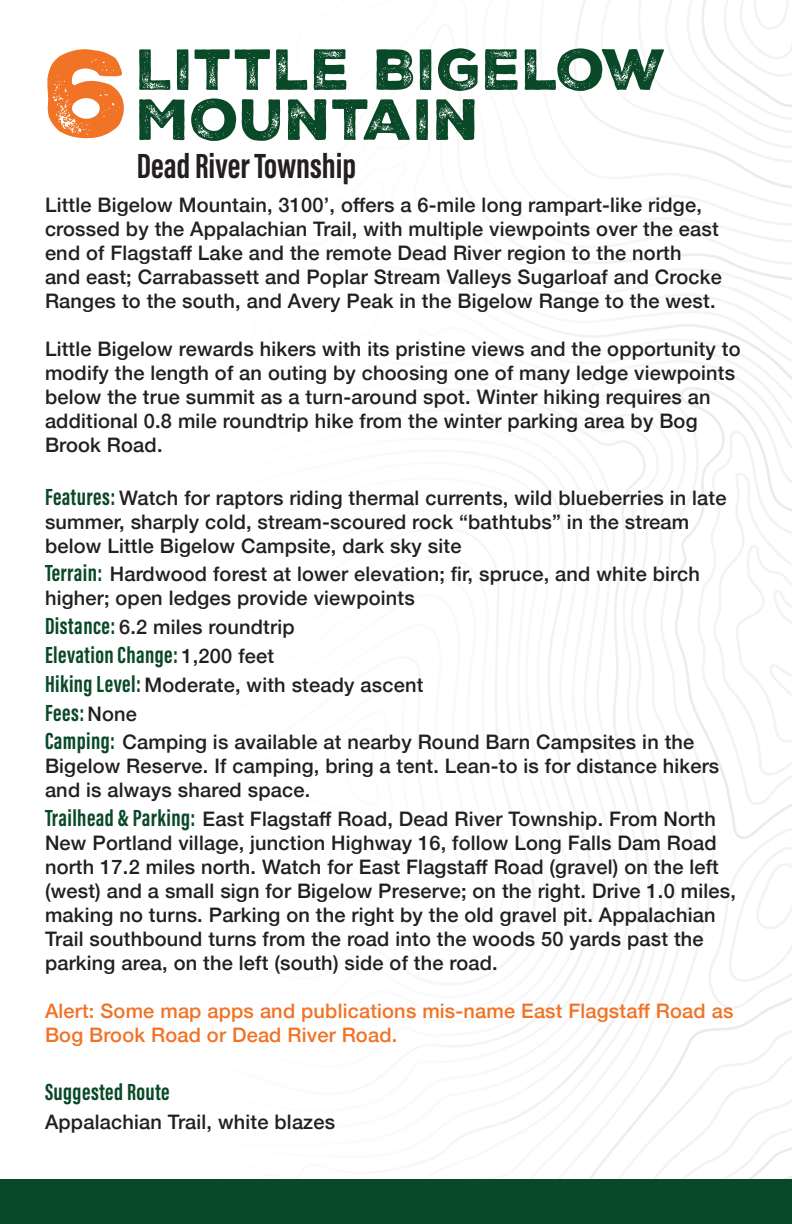
<style>
.page{position:relative;width:792px;height:1224px;background:#fff}
.page>*{position:absolute;margin:0;border:0;box-sizing:border-box;transform-origin:0 0}
.Nexu_Rust_Sans_Header{font:120px "Nexa Rust Sans Black 2";color:#f07326}
.Nexu_Rust_Sans_Header-2{font:56px/50px "Nexa Rust Sans Black 2";letter-spacing:.01em;color:#0a4928}
.Paragraph_Style_15{font:36px "Acumin Variable Concept";color:#231f20}
.Paragraph_Style_1{font:24px "Acumin Variable Concept";letter-spacing:.015em;color:#0a4928}
.Paragraph_Style_1-2{font:500 20px/24px "Helvetica Neue";letter-spacing:.01em;color:#231f20}
.t1{font:500 20px/24px "Helvetica Neue";letter-spacing:.01em;color:#f07326}
.s1{font-family:"Acumin Variable Concept";font-weight:400;font-size:24px;color:#0a4928}
.s2{font-family:"Helvetica Neue";font-weight:500;font-size:20px;color:#231f20}
</style>
<div class="page">
<svg style="left:521px;top:386px;width:271px;height:501px"></svg>
<svg style="left:555px;top:887px;width:153px;height:126px"></svg>
<svg style="left:555px;top:1013px;width:237px;height:78px"></svg>
<svg style="left:584px;top:1055px;width:208px;height:124px"></svg>
<svg style="left:697px;top:430px;width:95px;height:376px"></svg>
<svg style="left:474px;top:503px;width:81px;height:629px"></svg>
<svg style="left:574px;top:0;width:218px;height:233px"></svg>
<svg style="left:708px;top:823px;width:84px;height:190px"></svg>
<svg style="left:588px;top:0;width:204px;height:143px"></svg>
<div style="left:0;top:1179px;width:792px;height:45px;background:#0a4928"></div>
<p class="Nexu_Rust_Sans_Header-2" style="left:137px;top:45px;width:531px">LITTLE BIGELOW<br>MOUNTAIN</p>
<p class="Paragraph_Style_15" style="left:137px;top:141px;width:221px">Dead River Township</p>
<p class="Paragraph_Style_1-2" style="left:45px;top:191px;width:678px">Little Bigelow Mountain, 3100’, offers a 6-mile long rampart-like ridge, crossed by the Appalachian Trail, with multiple viewpoints over the east end of Flagstaff Lake and the remote Dead River region to the north<br>and east; Carrabassett and Poplar Stream Valleys Sugarloaf and Crocke Ranges to the south, and Avery Peak in the Bigelow Range to the west.</p>
<p class="Paragraph_Style_1-2" style="left:45px;top:335px;width:697px">Little Bigelow rewards hikers with its pristine views and the opportunity to modify the length of an outing by choosing one of many ledge viewpoints below the true summit as a turn-around spot. Winter hiking requires an additional 0.8 mile roundtrip hike from the winter parking area by Bog Brook Road.</p>
<p class="Paragraph_Style_1-2" style="left:45px;top:484px;width:683px"><span class="s1">Features:</span> Watch for raptors riding thermal currents, wild blueberries in late summer, sharply cold, stream-scoured rock “bathtubs” in the stream below Little Bigelow Campsite, dark sky site</p>
<p class="Paragraph_Style_1-2" style="left:45px;top:561px;width:656px"><span class="s1">Terrain:</span> Hardwood forest at lower elevation; fir, spruce, and white birch higher; open ledges provide viewpoints</p>
<p class="Paragraph_Style_1-2" style="left:45px;top:613px;width:251px"><span class="s1">Distance:</span> 6.2 miles roundtrip</p>
<p class="Paragraph_Style_1" style="left:45px;top:638px;width:231px">Elevation Change: <span class="s2">1,200 feet</span></p>
<p class="Paragraph_Style_1-2" style="left:45px;top:671px;width:380px"><span class="s1">Hiking Level:</span> Moderate, with steady ascent</p>
<p class="Paragraph_Style_1" style="left:45px;top:696px;width:94px">Fees: <span class="s2">None</span></p>
<p class="Paragraph_Style_1-2" style="left:45px;top:729px;width:676px"><span class="s1">Camping:</span> Camping is available at nearby Round Barn Campsites in the<br>Bigelow Reserve. If camping, bring a tent. Lean-to is for distance hikers and is always shared space.</p>
<p class="Paragraph_Style_1-2" style="left:45px;top:805px;width:692px"><span class="s1">Trailhead &amp; Parking:</span> East Flagstaff Road, Dead River Township. From North New Portland village, junction Highway 16, follow Long Falls Dam Road north 17.2 miles north. Watch for East Flagstaff Road (gravel) on the left (west) and a small sign for Bigelow Preserve; on the right. Drive 1.0 miles, making no turns. Parking on the right by the old gravel pit. Appalachian Trail southbound turns from the road into the woods 50 yards past the parking area, on the left (south) side of the road.</p>
<p class="t1" style="left:45px;top:997px;width:690px">Alert: Some map apps and publications mis-name East Flagstaff Road as<br>Bog Brook Road or Dead River Road.</p>
<p class="Paragraph_Style_1" style="left:45px;top:1075px;width:126px">Suggested Route</p>
<p class="Paragraph_Style_1-2" style="left:45px;top:1108px;width:292px">Appalachian Trail, white blazes</p>
<p class="Nexu_Rust_Sans_Header" style="left:45px;top:13px;width:89px">6</p>
</div>
